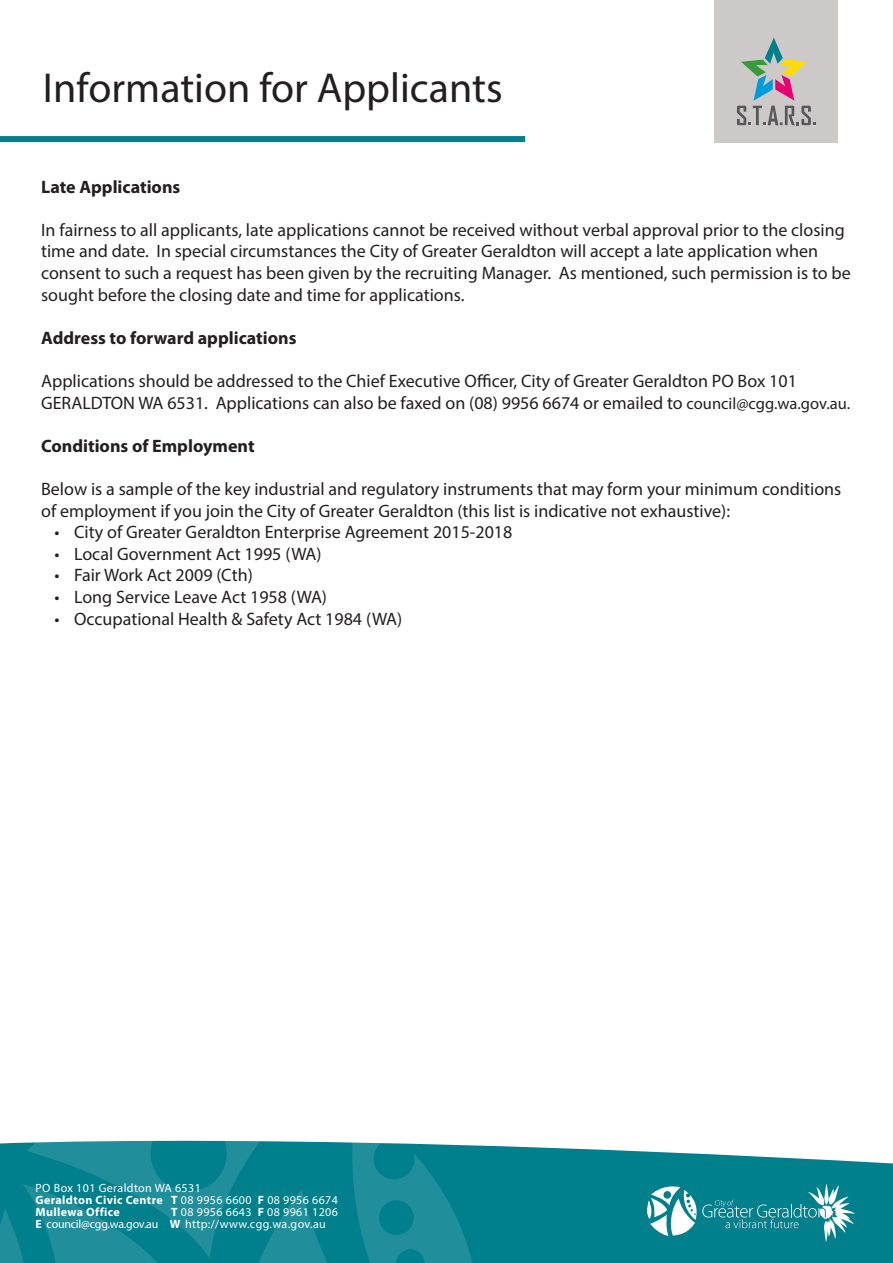
<style>
.page{position:relative;width:893px;height:1263px;background:#fff}
.page>*{position:absolute;margin:0;border:0;box-sizing:border-box;transform-origin:0 0}
.t1{font:42px "Myriad Pro";color:#231f20}
.t2{font:18px/21.6px "Myriad Pro";color:#231f20}
.t3{font:700 18px "Myriad Pro";color:#231f20}
.t4{font:700 12px "Myriad Pro";letter-spacing:.03em;color:#fff}
.t5{font:12px "Myriad Pro";letter-spacing:-.02em;color:#fff}
.t6{font:12px "Myriad Pro";letter-spacing:.03em;color:#fff}
.s1{font-size:16.5px}
.s2{font-weight:400}
.s3{font-weight:700}
</style>
<div class="page">
<svg style="left:0;top:1142px;width:893px;height:121px;background:#208f9b"></svg>
<svg style="left:27px;top:1140px;width:174px;height:118px;background:#178a97"></svg>
<svg style="left:0;top:1184px;width:186px;height:79px;background:#0f8693"></svg>
<svg style="left:536px;top:1249px;width:6px;height:14px"></svg>
<svg style="left:201px;top:1140px;width:299px;height:123px;background:#118794"></svg>
<div style="left:0;top:136px;width:525px;height:6px;background:#007f8d"></div>
<svg style="left:647px;top:1184px;width:208px;height:57px;background:#3499a4"></svg>
<div style="left:714px;top:0;width:124px;height:142px;background:#cdc9c8"></div>
<svg style="left:737px;top:38px;width:79px;height:87px"></svg>
<p class="t1" style="left:43px;top:62px;width:461px">Information for Applicants</p>
<p class="t3" style="left:41px;top:175px;width:141px">Late Applications</p>
<p class="t2" style="left:41px;top:219px;width:811px">In fairness to all applicants, late applications cannot be received without verbal approval prior to the closing time and date. In special circumstances the City of Greater Geraldton will accept a late application when consent to such a request has been given by the recruiting Manager. As mentioned, such permission is to be sought before the closing date and time for applications.</p>
<p class="t3" style="left:41px;top:326px;width:257px">Address to forward applications</p>
<p class="t2" style="left:41px;top:370px;width:757px">Applications should be addressed to the Chief Executive Officer, City of Greater Geraldton PO Box 101</p>
<p class="t2" style="left:41px;top:391px;width:810px">GERALDTON WA 6531. Applications can also be faxed on (08) 9956 6674 or emailed to <span class="s1">council@cgg.wa.gov.au.</span></p>
<p class="t3" style="left:41px;top:434px;width:215px">Conditions of Employment</p>
<p class="t2" style="left:41px;top:478px;width:802px">Below is a sample of the key industrial and regulatory instruments that may form your minimum conditions of employment if you join the City of Greater Geraldton (this list is indicative not exhaustive):</p>
<p class="t2" style="left:55px;top:521px;width:459px">• City of Greater Geraldton Enterprise Agreement 2015-2018</p>
<p class="t2" style="left:55px;top:543px;width:268px">• Local Government Act 1995 (WA)</p>
<p class="t2" style="left:55px;top:564px;width:200px">• Fair Work Act 2009 (Cth)</p>
<p class="t2" style="left:55px;top:586px;width:274px">• Long Service Leave Act 1958 (WA)</p>
<p class="t2" style="left:55px;top:607px;width:349px">• Occupational Health &amp; Safety Act 1984 (WA)</p>
<p class="t6" style="left:36px;top:1181px;width:167px">PO Box 101 Geraldton WA 6531</p>
<p class="t4" style="left:36px;top:1192px;width:304px">Geraldton Civic Centre T <span class="s2">08 9956 6600</span> F <span class="s2">08 9956 6674</span></p>
<p class="t4" style="left:36px;top:1204px;width:86px">Mullewa Office</p>
<p class="t6" style="left:171px;top:1205px;width:168px"><span class="s3">T</span> 08 9956 6643 <span class="s3">F</span> 08 9961 1206</p>
<p class="t5" style="left:36px;top:1217px;width:292px"><span class="s3">E</span> council@cgg.wa.gov.au <span class="s3">W</span> http://www.cgg.wa.gov.au</p>
</div>
